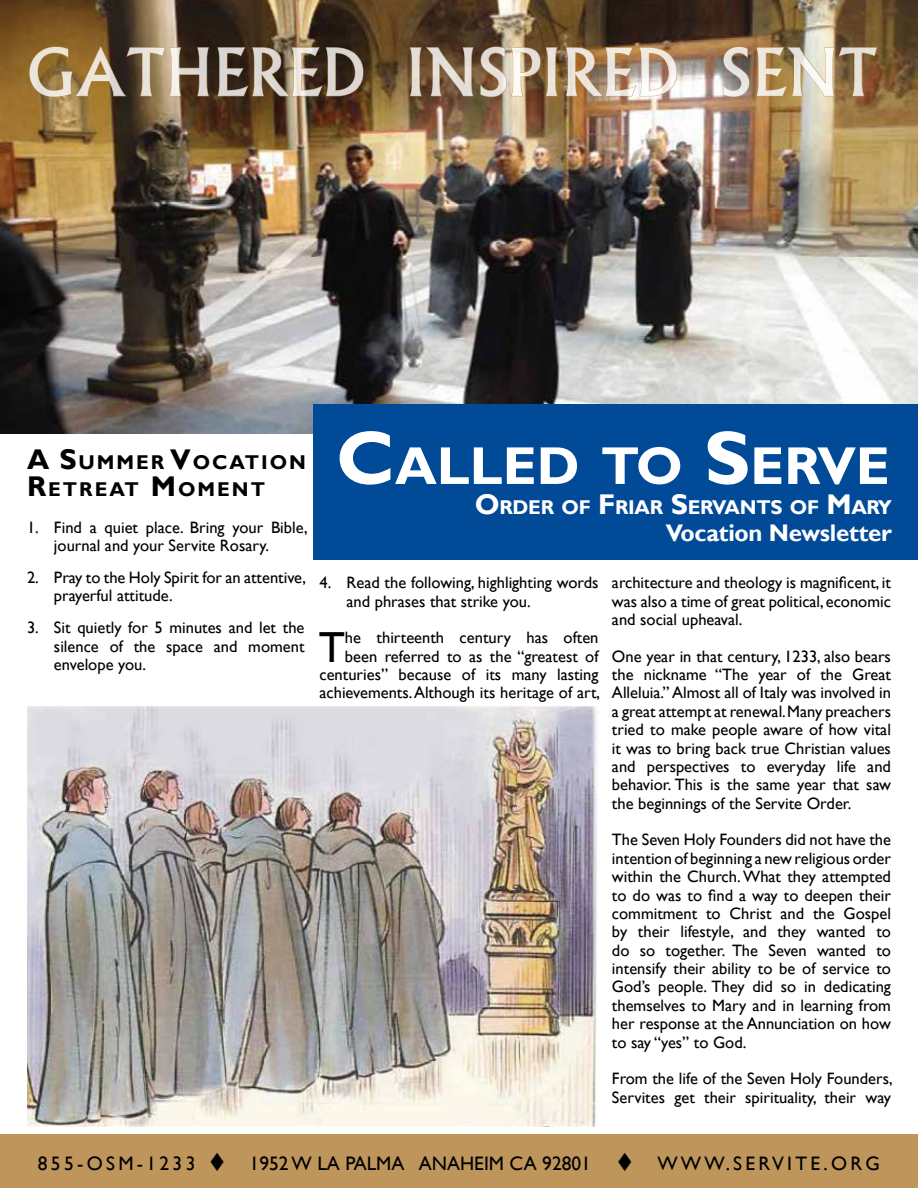
<style>
.page{position:relative;width:918px;height:1188px;background:#fff}
.page>*{position:absolute;margin:0;border:0;box-sizing:border-box;transform-origin:0 0}
.t1{font:500 63px "Albertus";color:#fff}
.t2{font:700 53.55px "Gill Sans";color:#fff}
.t3{font:43.5px "Gill Sans";color:#000}
.t4{font:700 24px "Gill Sans";letter-spacing:-.01em;color:#fff}
.t5{font:700 19.95px/27px "Gill Sans";letter-spacing:.1em;color:#000}
.t6{font:700 19.95px "Gill Sans";letter-spacing:-.015em;color:#fff}
.t7{font:19.5px "Gill Sans";letter-spacing:.01em;color:#000}
.t8{font:16.5px/18.5px "Gill Sans";color:#000}
.s1{font-size:28.5px}
.s2{font-size:76.5px}
</style>
<div class="page">
<img style="left:1px;top:0;width:917px;height:433px">
<div style="left:0;top:1134px;width:918px;height:54px;background:#be955b"></div>
<svg style="left:29px;top:43px;width:180px;height:54px"></svg>
<svg style="left:217px;top:47px;width:147px;height:50px"></svg>
<svg style="left:409px;top:47px;width:65px;height:50px"></svg>
<svg style="left:480px;top:46px;width:78px;height:51px"></svg>
<img style="left:565px;top:47px;width:112px;height:50px">
<svg style="left:723px;top:46px;width:27px;height:51px"></svg>
<svg style="left:756px;top:47px;width:122px;height:50px"></svg>
<div style="left:314px;top:404px;width:604px;height:155px;background:#004a97"></div>
<img style="left:27px;top:706px;width:570px;height:420px">
<h1 class="t1" style="left:27px;top:34px;width:852px">GATHERED INSPIRED SENT</h1>
<p class="t5" style="left:27px;top:449px;width:280px"><span class="s1">A S</span>UMMER <span class="s1">V</span>OCATION<br><span class="s1">R</span>ETREAT <span class="s1">M</span>OM ENT</p>
<p class="t8" style="left:54px;top:518px;width:255px;text-indent:-27px">1. Find a quiet place. Bring your Bible, journal and your Servite Rosary.</p>
<p class="t8" style="left:54px;top:569px;width:254px;text-indent:-27px">2. Pray to the Holy Spirit for an attentive, prayerful attitude.</p>
<p class="t8" style="left:54px;top:619px;width:252px;text-align:justify;text-indent:-27px">3. Sit quietly for 5 minutes and let the silence of the space and moment envelope you.</p>
<h2 class="t2" style="left:336px;top:434px;width:555px"><span class="s2">C</span>ALLED TO <span class="s2">S</span>ERVE</h2>
<p class="t6" style="left:475px;top:495px;width:419px"><span class="s1">O</span>RDER OF <span class="s1">F</span> RIAR <span class="s1">S</span>ERVANTS OF <span class="s1">M</span>ARY</p>
<h3 class="t4" style="left:666px;top:518px;width:228px">Vocation Newsletter</h3>
<p class="t8" style="left:346px;top:574px;width:254px;text-indent:-27px">4. Read the following, highlighting words and phrases that strike you.</p>
<h3 class="t3" style="left:319px;top:622px;width:28px">T</h3>
<p class="t8" style="left:320px;top:629px;width:282px;text-align:right">he thirteenth century has often been referred to as the “greatest of centuries” because of its many lasting achievements. Although its heritage of art,</p>
<p class="t8" style="left:612px;top:574px;width:281px;text-align:justify">architecture and theology is magnificent, it was also a time of great political, economic and social upheaval.</p>
<p class="t8" style="left:612px;top:647px;width:281px;text-align:justify">One year in that century, 1233, also bears the nickname “The year of the Great Alleluia.” Almost all of Italy was involved in a great attempt at renewal. Many preachers tried to make people aware of how vital it was to bring back true Christian values and perspectives to everyday life and behavior. This is the same year that saw the beginnings of the Servite Order.</p>
<p class="t8" style="left:612px;top:831px;width:281px;text-align:justify">The Seven Holy Founders did not have the intention of beginning a new religious order within the Church. What they attempted to do was to find a way to deepen their commitment to Christ and the Gospel by their lifestyle, and they wanted to do so together. The Seven wanted to intensify their ability to be of service to God’s people. They did so in dedicating themselves to Mary and in learning from her response at the Annunciation on how to say “yes” to God.</p>
<p class="t8" style="left:612px;top:1070px;width:282px">From the life of the Seven Holy Founders,<br>Servites get their spirituality, their way</p>
<p class="t7" style="left:38px;top:1153px;width:844px">855-OSM-1233 ▼ 1952 W La Palma Anaheim CA 92801 ▼ WWW.SERVI TE.ORG</p>
</div>
